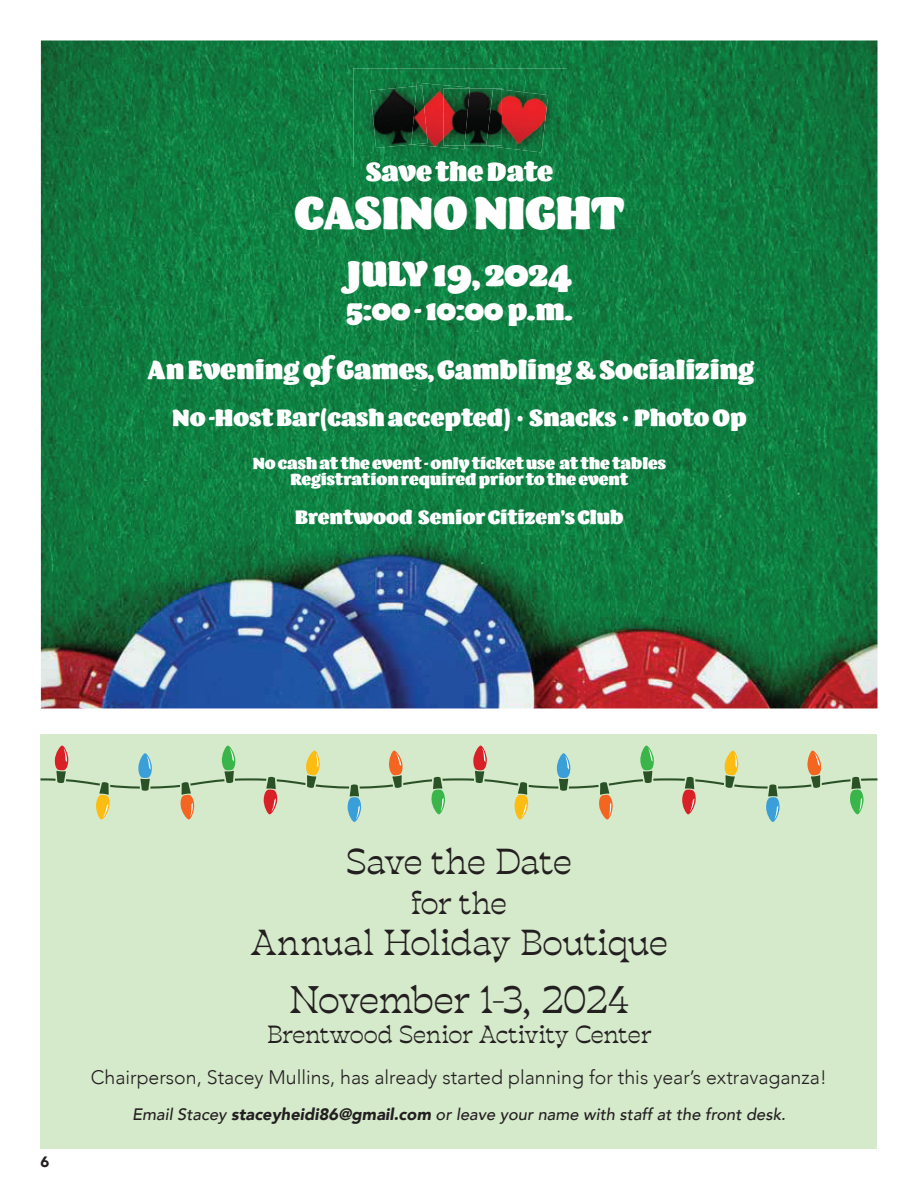
<style>
.page{position:relative;width:918px;height:1188px;background:#fff}
.page>*{position:absolute;margin:0;border:0;box-sizing:border-box;transform-origin:0 0}
.t1{font:46.8px "Barricada Pro";color:#fff}
.t2{font:38.25px "Blackest Text";letter-spacing:-.02em;color:#231f20}
.t3{font:36px "Blackest Text";letter-spacing:-.01em;color:#231f20}
.t4{font:36px "Barricada Pro";color:#fff}
.t5{font:31.5px "Blackest Text";letter-spacing:-.015em;color:#231f20}
.t6{font:28.8px "Barricada Pro";color:#fff}
.t7{font:27px "Barricada Pro";color:#fff}
.t8{font:24.75px "Blackest Text";letter-spacing:-.015em;color:#231f20}
.t9{font:24px "Barricada Pro";color:#fff}
.t10{font:19.8px "Barricada Pro";color:#fff}
.t11{font:300 19.5px "Avenir";color:#231f20}
.t12{font:16.5px/16.5px "Barricada Pro";color:#fff;text-align:center}
.t13{font:italic 500 16.5px "Avenir";color:#231f20}
.t14{font:900 15px "Avenir";color:#231f20}
.s1{font-weight:900}
</style>
<div class="page">
<div style="left:40px;top:734px;width:838px;height:414px;background:#d5e9cb"></div>
<svg style="left:40px;top:745px;width:838px;height:77px"></svg>
<img style="left:41px;top:40px;width:837px;height:668px">
<img style="left:353px;top:68px;width:214px;height:99px">
<img style="left:366px;top:161px;width:187px;height:6px">
<img style="left:371px;top:86px;width:41px;height:62px">
<img style="left:412px;top:83px;width:58px;height:66px">
<img style="left:411px;top:86px;width:17px;height:59px">
<img style="left:486px;top:90px;width:62px;height:62px">
<img style="left:470px;top:88px;width:32px;height:57px">
<img style="left:443px;top:88px;width:27px;height:57px">
<img style="left:486px;top:89px;width:16px;height:56px">
<h3 class="t7" style="left:366px;top:156px;width:189px">Save the Date</h3>
<h1 class="t1" style="left:295px;top:185px;width:331px">CASINO NIGHT</h1>
<h3 class="t4" style="left:347px;top:252px;width:227px">JULY 19, 2024</h3>
<h3 class="t6" style="left:346px;top:293px;width:228px">5:00 - 10:00 p.m.</h3>
<h3 class="t7" style="left:148px;top:354px;width:608px">An Evening ofGames, Gambling &amp; Socializing</h3>
<p class="t9" style="left:172px;top:404px;width:576px">No -Host Bar(cash accepted) • Snacks • Photo Op</p>
<p class="t12" style="left:253px;top:455px;width:415px">No cash at the event - only ticket use at the tables<br>Registration required prior to the event</p>
<p class="t10" style="left:295px;top:506px;width:330px">Brentwood Senior Citizen’s Club</p>
<p class="t14" style="left:40px;top:1149px;width:10px">6</p>
<h3 class="t3" style="left:346px;top:836px;width:227px">Save the Date</h3>
<h3 class="t5" style="left:411px;top:881px;width:97px">for the</h3>
<h3 class="t3" style="left:250px;top:917px;width:419px">Annual Holiday Boutique</h3>
<h2 class="t2" style="left:288px;top:973px;width:343px">November 1-3, 2024</h2>
<p class="t8" style="left:267px;top:1016px;width:386px">Brentwood Senior Activity Center</p>
<p class="t11" style="left:91px;top:1066px;width:738px">Chairperson, Stacey Mullins, has already started planning for this year’s extravaganza!</p>
<p class="t13" style="left:132px;top:1104px;width:655px">Email Stacey <span class="s1">staceyheidi86@gmail.com</span> or leave your name with staff at the front desk.</p>
</div>
